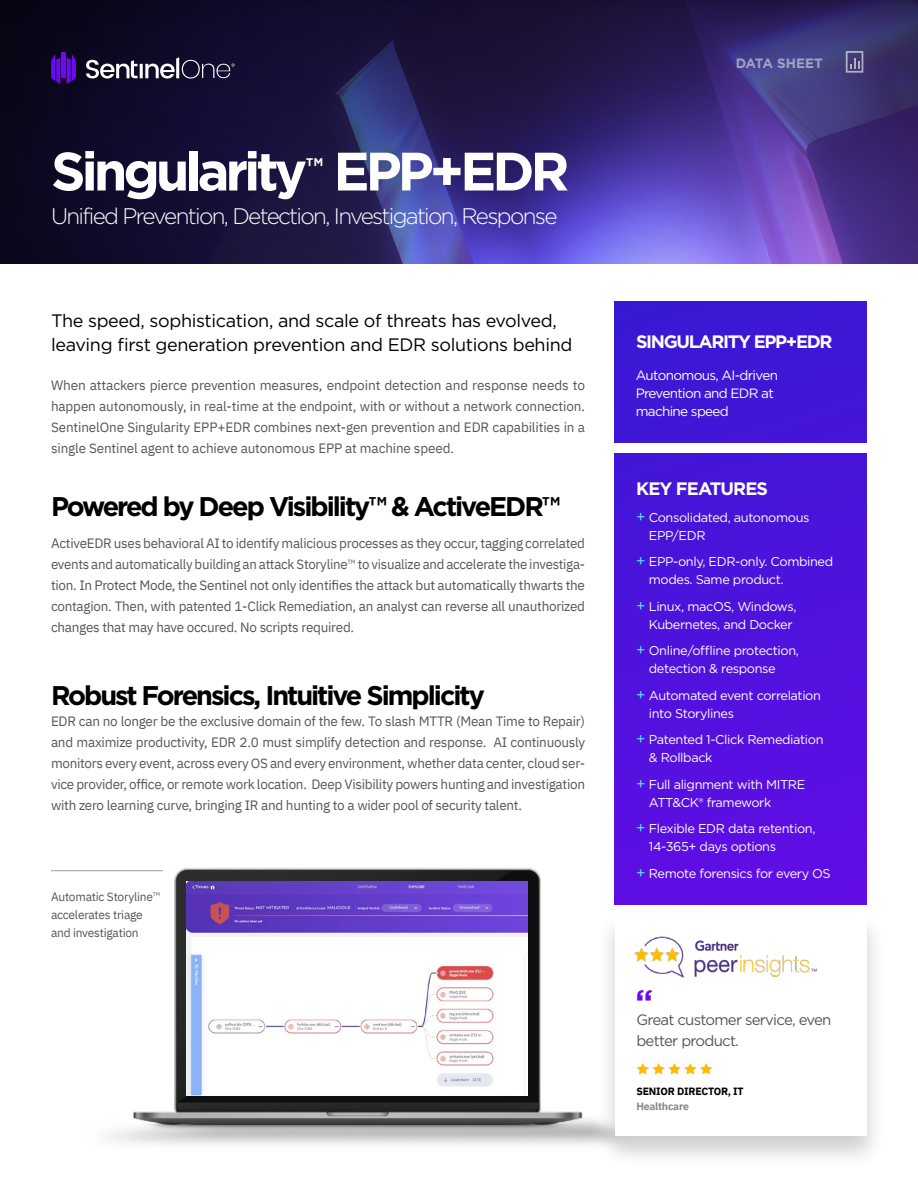
<style>
.page{position:relative;width:918px;height:1188px;background:#fff}
.page>*{position:absolute;margin:0;border:0;box-sizing:border-box;transform-origin:0 0}
.t1{font:700 54px "Gotham";letter-spacing:-.075em;color:#fff}
.t2{font:700 32.55px "Gotham";color:#6b0aea}
.t3{font:700 27px "Gotham";letter-spacing:-.075em;color:#000}
.t4{font:300 22.5px "Gotham";letter-spacing:-.075em;color:#fff}
.P_intro{font:18px/24px "Gotham";letter-spacing:-.02em;color:#000}
.Sidebar_Header_12pt{font:700 18px "Gotham";letter-spacing:-.075em;color:#fff}
.Sidebar_Header_12pt-2{font:700 18px "Gotham";letter-spacing:-.05em;color:#fff}
.t5{font:15px/21px "Gotham";letter-spacing:-.05em;color:#575756}
.t6{font:13.5px/21px "IBM Plex Sans";letter-spacing:-.02em;color:#575756;text-align:justify}
.Sidebar_Header_12pt-3{font:13.5px/18px "Gotham";letter-spacing:-.05em;color:#fff}
.t7{font:700 13.5px "Gotham";color:#fff}
.t8{font:12.75px/18px "Gotham";letter-spacing:-.03em;color:#fff}
.t9{font:12px/18px "IBM Plex Sans";letter-spacing:-.02em;color:#575756}
.Testimonial_who{font:700 10.5px "IBM Plex Sans";letter-spacing:-.02em;color:#000}
.Testimonial_who-2{font:700 10.5px "IBM Plex Sans";letter-spacing:-.02em;color:#878787}
.t10{font:5.25px "IBM Plex Sans";color:#575756}
.s1{font-size:15px;color:#56eef4}
</style>
<div class="page">
<svg style="left:0;top:0;width:918px;height:264px;background:#2d2360"></svg>
<div style="left:61px;top:53px;width:5px;height:25px;background:#6b0aea"></div>
<svg style="left:67px;top:54px;width:9px;height:29px"></svg>
<svg style="left:51px;top:54px;width:9px;height:29px"></svg>
<svg style="left:86px;top:57px;width:149px;height:22px"></svg>
<svg style="left:846px;top:51px;width:17px;height:22px"></svg>
<img style="left:73px;top:861px;width:571px;height:284px">
<img style="left:187px;top:882px;width:341px;height:214px">
<div style="left:615px;top:302px;width:252px;height:140px;background:#3e17d6"></div>
<div style="left:615px;top:453px;width:252px;height:451px;background:linear-gradient(to right,#4f12dd,#5411e0)"></div>
<hr style="left:51px;top:870px;width:112px;height:1px;background:#9d9d9c">
<div style="left:597px;top:911px;width:289px;height:258px;background:#000;opacity:.2"></div>
<div style="left:615px;top:915px;width:252px;height:221px;background:#fff"></div>
<img style="left:634px;top:936px;width:183px;height:42px">
<svg style="left:636px;top:1063px;width:76px;height:11px"></svg>
<h1 class="t1" style="left:51px;top:136px;width:520px">Singularity<sup>™</sup> EPP+EDR</h1>
<h4 class="t4" style="left:51px;top:201px;width:508px">Unified Prevention, Detection, Investigation, Response</h4>
<p class="P_intro" style="left:51px;top:308px;width:523px">The speed, sophistication, and scale of threats has evolved, leaving first generation prevention and EDR solutions behind</p>
<p class="t6" style="left:51px;top:374px;width:536px">When attackers pierce prevention measures, endpoint detection and response needs to happen autonomously, in real-time at the endpoint, with or without a network connection.<br>SentinelOne Singularity EPP+EDR combines next-gen prevention and EDR capabilities in a single Sentinel agent to achieve autonomous EPP at machine speed.</p>
<h2 class="t3" style="left:51px;top:489px;width:511px">Powered by Deep Visibility™ &amp; ActiveEDR™</h2>
<p class="t6" style="left:51px;top:531px;width:536px">ActiveEDR uses behavioral AI to identify malicious processes as they occur, tagging correlated events and automatically building an attack Storyline<sup>TM</sup> to visualize and accelerate the investiga&shy;tion. In Protect Mode, the Sentinel not only identifies the attack but automatically thwarts the contagion. Then, with patented 1-Click Remediation, an analyst can reverse all unauthorized changes that may have occured. No scripts required.</p>
<h2 class="t3" style="left:51px;top:678px;width:435px">Robust Forensics, Intuitive Simplicity</h2>
<p class="t6" style="left:51px;top:710px;width:536px">EDR can no longer be the exclusive domain of the few. To slash MTTR (Mean Time to Repair) and maximize productivity, EDR 2.0 must simplify detection and response. AI continuously monitors every event, across every OS and every environment, whether data center, cloud ser&shy;vice provider, office, or remote work location. Deep Visibility powers hunting and investigation with zero learning curve, bringing IR and hunting to a wider pool of security talent.</p>
<p class="t9" style="left:51px;top:887px;width:104px">Automatic Storyline</p>
<p class="t10" style="left:153px;top:890px;width:9px">TM</p>
<p class="t9" style="left:51px;top:905px;width:93px">accelerates triage and investigation</p>
<p class="t7" style="left:736px;top:54px;width:89px">DATA SHEET</p>
<h1 class="Sidebar_Header_12pt" style="left:636px;top:330px;width:198px">SINGULARITY EPP+EDR</h1>
<p class="Sidebar_Header_12pt-3" style="left:636px;top:365px;width:144px">Autonomous, AI-driven<br>Prevention and EDR at machine speed</p>
<p class="Sidebar_Header_12pt-2" style="left:636px;top:477px;width:133px">KEY FEATURES</p>
<p class="t8" style="left:649px;top:508px;width:162px;text-indent:-13px"><span class="s1">+</span> Consolidated, autonomous<br>EPP/EDR</p>
<p class="t8" style="left:649px;top:552px;width:186px;text-indent:-13px"><span class="s1">+</span> EPP-only, EDR-only. Combined modes. Same product.</p>
<p class="t8" style="left:649px;top:597px;width:149px;text-indent:-13px"><span class="s1">+</span> Linux, macOS, Windows,<br>Kubernetes, and Docker</p>
<p class="t8" style="left:649px;top:641px;width:152px;text-indent:-13px"><span class="s1">+</span> Online/offline protection, detection &amp; response</p>
<p class="t8" style="left:649px;top:686px;width:174px;text-indent:-13px"><span class="s1">+</span> Automated event correlation into Storylines</p>
<p class="t8" style="left:649px;top:730px;width:176px;text-indent:-13px"><span class="s1">+</span> Patented 1-Click Remediation &amp; Rollback</p>
<p class="t8" style="left:649px;top:775px;width:158px;text-indent:-13px"><span class="s1">+</span> Full alignment with MITRE<br>ATT&amp;CK® framework</p>
<p class="t8" style="left:649px;top:819px;width:168px;text-indent:-13px"><span class="s1">+</span> Flexible EDR data retention,<br>14-365+ days options</p>
<p class="t8" style="left:636px;top:864px;width:196px"><span class="s1">+</span> Remote forensics for every OS</p>
<p class="t2" style="left:636px;top:980px;width:19px">“</p>
<p class="t5" style="left:636px;top:1009px;width:197px">Great customer service, even better product.</p>
<p class="Testimonial_who" style="left:636px;top:1082px;width:109px">SENIOR DIRECTOR, IT</p>
<p class="Testimonial_who-2" style="left:636px;top:1097px;width:54px">Healthcare</p>
</div>
